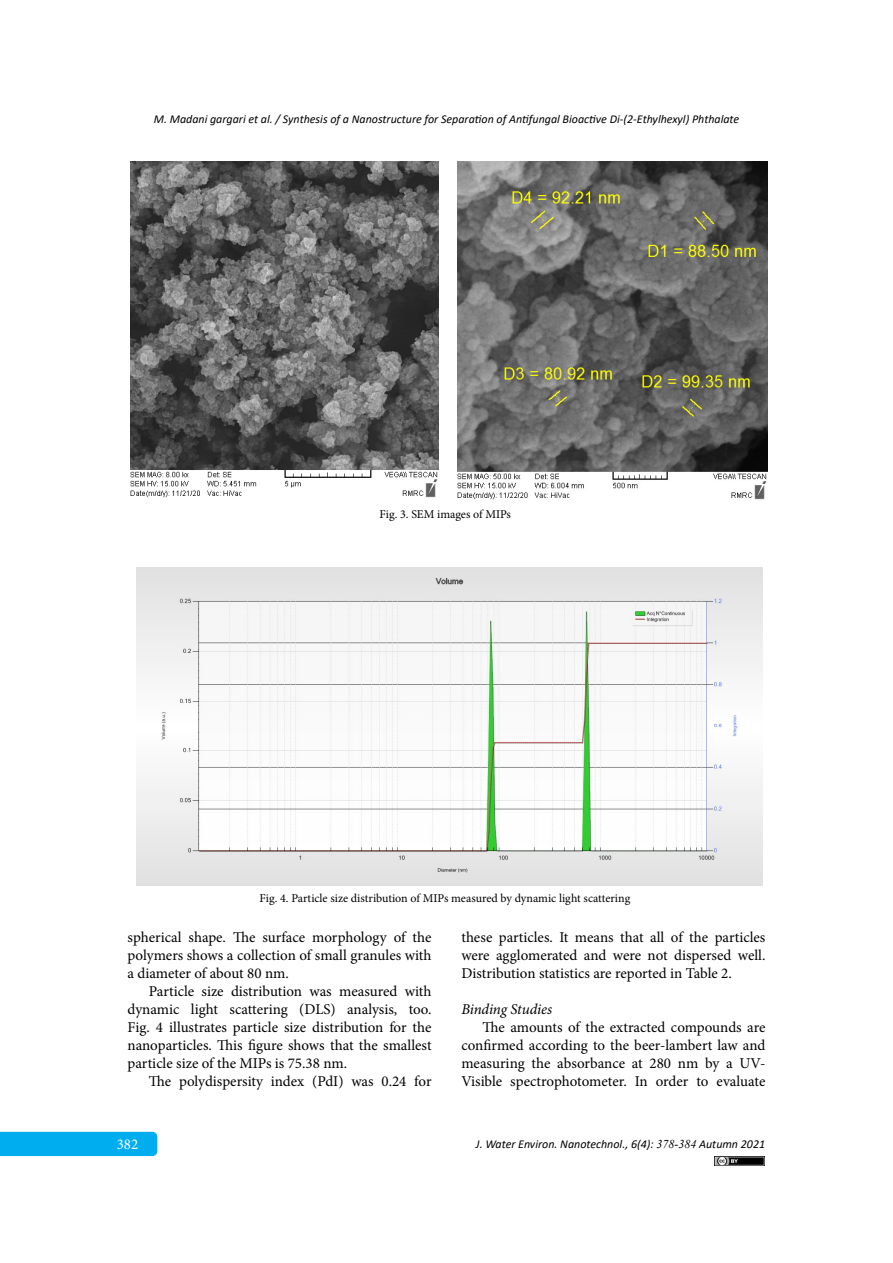
<style>
.page{position:relative;width:893px;height:1263px;background:#fff}
.page>*{position:absolute;margin:0;border:0;box-sizing:border-box;transform-origin:0 0}
.t1{font:15px/18px "Minion Pro";color:#000;text-align:justify}
.t2{font:italic 15px "Minion Pro";letter-spacing:-.01em;color:#000}
.t3{font:15px "Minion Pro";color:#fff}
.t4{font:italic 12px "Calibri";color:#000}
.t5{font:12px "Minion Pro";color:#000}
.s1{font-family:"Times New Roman"}
</style>
<div class="page">
<div style="left:0;top:1132px;width:157px;height:24px;background:#00aeef"></div>
<img style="left:714px;top:1156px;width:51px;height:9px">
<img style="left:130px;top:162px;width:309px;height:336px">
<img style="left:458px;top:162px;width:310px;height:338px">
<img style="left:136px;top:568px;width:626px;height:317px">
<p class="t4" style="left:154px;top:111px;width:587px">M. Madani gargari et al. / Synthesis of a Nanostructure for Separation of Antifungal Bioactive Di-(2-Ethylhexyl) Phthalate</p>
<p class="t5" style="left:379px;top:506px;width:133px">Fig. 3. SEM images of MIPs</p>
<p class="t5" style="left:259px;top:890px;width:372px">Fig. 4. Particle size distribution of MIPs measured by dynamic light scattering</p>
<p class="t1" style="left:128px;top:928px;width:306px">spherical shape. The surface morphology of the polymers shows a collection of small granules with a diameter of about 80 nm.</p>
<p class="t1" style="left:128px;top:982px;width:306px;text-indent:21px">Particle size distribution was measured with dynamic light scattering (DLS) analysis, too.<br>Fig. 4 illustrates particle size distribution for the nanoparticles. This figure shows that the smallest particle size of the MIPs is 75.38 nm.</p>
<p class="t1" style="left:149px;top:1072px;width:284px">The polydispersity index (PdI) was 0.24 for</p>
<p class="t3" style="left:117px;top:1134px;width:23px">382</p>
<p class="t1" style="left:461px;top:928px;width:306px">these particles. It means that all of the particles were agglomerated and were not dispersed well.<br>Distribution statistics are reported in Table 2.</p>
<p class="t2" style="left:461px;top:999px;width:92px">Binding Studies</p>
<p class="t1" style="left:461px;top:1018px;width:306px;text-indent:21px">The amounts of the extracted compounds are confirmed according to the beer-lambert law and measuring the absorbance at 280 nm by a UV-Visible spectrophotometer. In order to evaluate</p>
<p class="t4" style="left:476px;top:1136px;width:291px">J. Water Environ. Nanotechnol., 6(4): <span class="s1">378-384</span> Autumn 2021</p>
</div>
